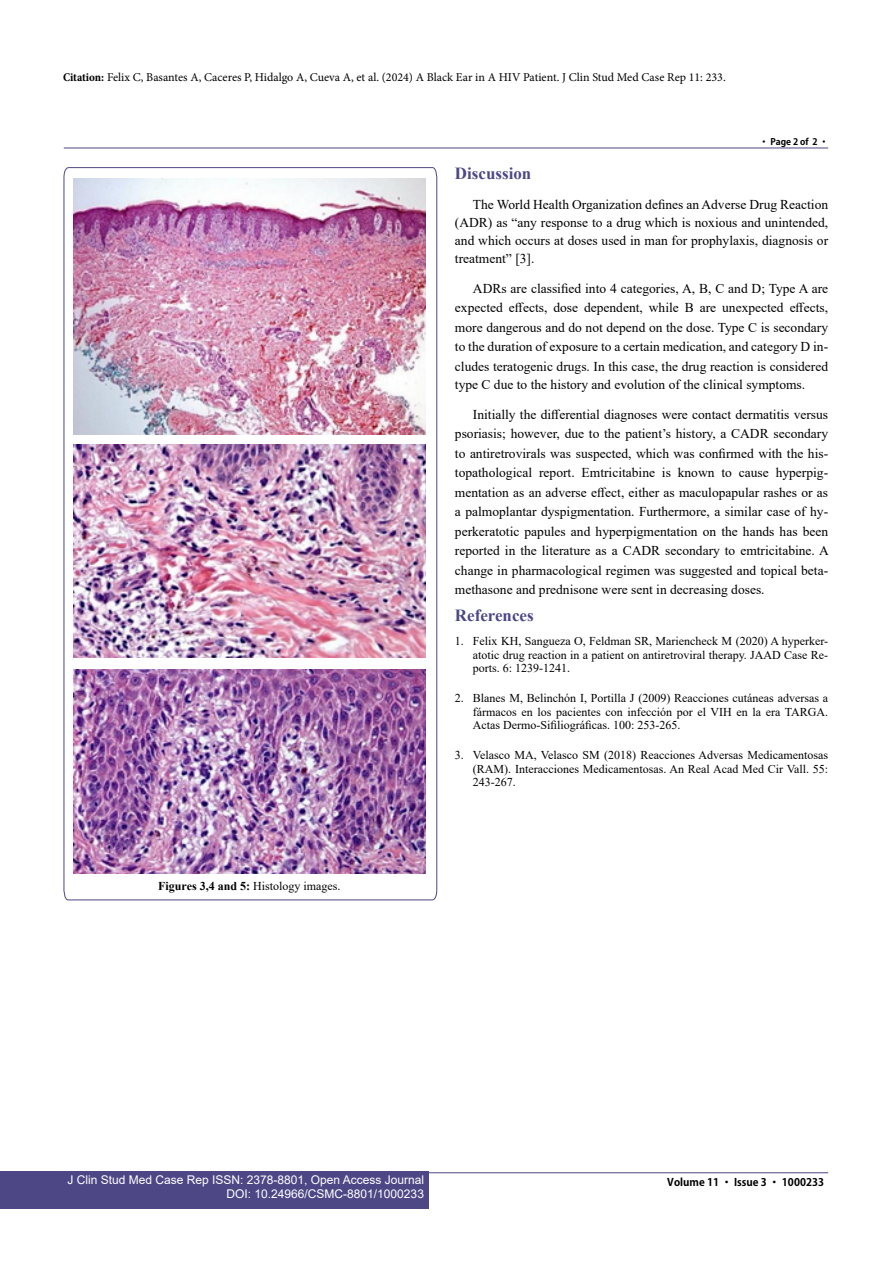
<style>
.page{position:relative;width:893px;height:1263px;background:#fff}
.page>*{position:absolute;margin:0;border:0;box-sizing:border-box;transform-origin:0 0}
.t1{font:700 16.95px "Times New Roman";color:#4d4785}
.t2{font:13.5px/19.5px "Times New Roman";color:#000;text-align:justify}
.t3{font:12px/13.5px "Times New Roman";color:#000;text-align:justify}
.t4{font:12px "Minion Pro";color:#000}
.t5{font:12px/14.2px "Arial";color:#fff;text-align:right}
.t6{font:700 10.5px "Adobe Gothic Std";color:#000}
.t7{font:700 9px "Adobe Gothic Std";color:#000}
.s1{font-weight:700;font-stretch:condensed}
.s2{font-weight:700}
</style>
<div class="page">
<hr style="left:64px;top:148px;width:764px;height:1px;background:#4d4785">
<hr style="left:64px;top:1172px;width:764px;height:1px;background:#4d4785">
<div style="left:0;top:1171px;width:428px;height:38px;background:#4d4785"></div>
<svg style="left:64px;top:167px;width:373px;height:733px"></svg>
<img style="left:74px;top:179px;width:352px;height:255px">
<img style="left:74px;top:445px;width:352px;height:212px">
<img style="left:74px;top:669px;width:352px;height:205px">
<p class="t4" style="left:63px;top:69px;width:664px"><span class="s1">Citation:</span> Felix C, Basantes A, Caceres P, Hidalgo A, Cueva A, et al. (2024) A Black Ear in A HIV Patient. J Clin Stud Med Case Rep 11: 233.</p>
<p class="t7" style="left:759px;top:136px;width:71px">• Page 2 of 2 •</p>
<p class="t3" style="left:158px;top:879px;width:184px"><span class="s2">Figures 3,4 and 5:</span> Histology images.</p>
<p class="t1" style="left:455px;top:161px;width:78px">Discussion</p>
<p class="t2" style="left:455px;top:195px;width:375px;line-height:18px;text-indent:18px">The World Health Organization defines an Adverse Drug Reaction (ADR) as “any response to a drug which is noxious and unintended, and which occurs at doses used in man for prophylaxis, diagnosis or treatment” [3].</p>
<p class="t2" style="left:455px;top:278px;width:375px;text-indent:18px">ADRs are classified into 4 categories, A, B, C and D; Type A are expected effects, dose dependent, while B are unexpected effects, more dangerous and do not depend on the dose. Type C is secondary to the duration of exposure to a certain medication, and category D in&shy;cludes teratogenic drugs. In this case, the drug reaction is considered</p>
<p class="t2" style="left:455px;top:374px;width:352px">type C due to the history and evolution of the clinical symptoms.</p>
<p class="t2" style="left:455px;top:404px;width:375px;text-indent:18px">Initially the differential diagnoses were contact dermatitis versus psoriasis; however, due to the patient’s history, a CADR secondary to antiretrovirals was suspected, which was confirmed with the his&shy;topathological report. Emtricitabine is known to cause hyperpig&shy;mentation as an adverse effect, either as maculopapular rashes or as a palmoplantar dyspigmentation. Furthermore, a similar case of hy&shy;perkeratotic papules and hyperpigmentation on the hands has been reported in the literature as a CADR secondary to emtricitabine. A change in pharmacological regimen was suggested and topical beta&shy;methasone and prednisone were sent in decreasing doses.</p>
<p class="t1" style="left:455px;top:603px;width:80px">References</p>
<p class="t3" style="left:473px;top:634px;width:357px;text-indent:-18px">1. Felix KH, Sangueza O, Feldman SR, Mariencheck M (2020) A hyperker&shy;atotic drug reaction in a patient on antiretroviral therapy. JAAD Case Re&shy;ports. 6: 1239-1241.</p>
<p class="t3" style="left:473px;top:691px;width:357px;text-indent:-18px">2. Blanes M, Belinchón I, Portilla J (2009) Reacciones cutáneas adversas a fármacos en los pacientes con infección por el VIH en la era TARGA.<br>Actas Dermo-Sifiliográficas. 100: 253-265.</p>
<p class="t3" style="left:473px;top:748px;width:357px;text-indent:-18px">3. Velasco MA, Velasco SM (2018) Reacciones Adversas Medicamentosas (RAM). Interacciones Medicamentosas. An Real Acad Med Cir Vall. 55:<br>243-267.</p>
<p class="t5" style="left:68px;top:1172px;width:358px">J Clin Stud Med Case Rep ISSN: 2378-8801, Open Access Journal<br>DOI: 10.24966/CSMC-8801/1000233</p>
<p class="t6" style="left:667px;top:1175px;width:158px">Volume 11 • Issue 3 • 1000233</p>
</div>
